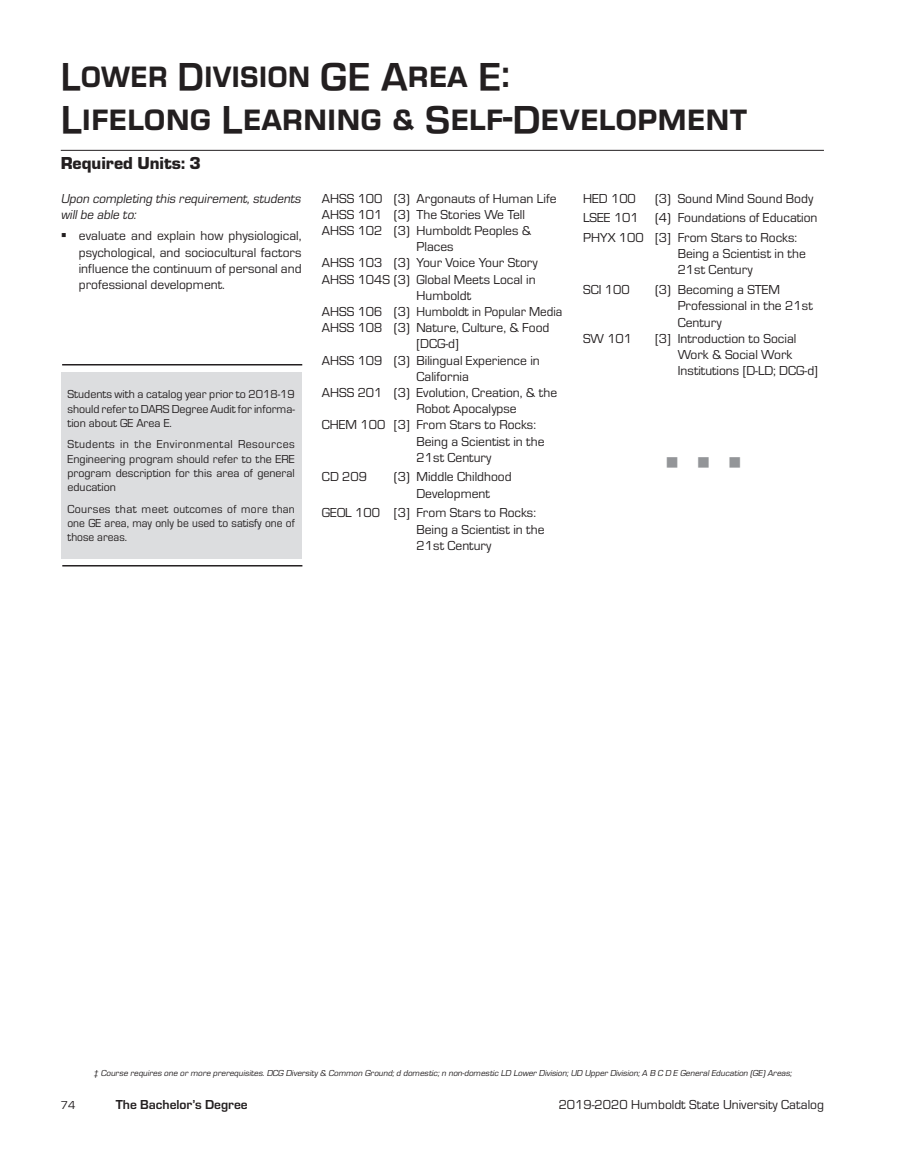
<style>
.page{position:relative;width:905px;height:1161px;background:#fff}
.page>*{position:absolute;margin:0;border:0;box-sizing:border-box;transform-origin:0 0}
.title_3__24ptBoL{font:700 36px "Eurostile DCD";color:#231f20}
.title_3__24ptBoL-2{font:700 36px "Eurostile DCD";color:#231f20;scale:.94 1}
.head_4__9ptBL{font:900 18px "Eurostile T";color:#231f20}
.ge_stack{font:18px "Wingdings";color:#939598}
.ge_stack-2{font:13.5px/16.2px "Eurostile T";color:#231f20}
.head_4__9ptBL-2{font:italic 13.5px/16.2px "Eurostile T";color:#231f20}
.t1{font:700 13.5px "Eurostile T";color:#231f20}
.callout{font:12px/14.4px "Eurostile T";color:#231f20;text-align:justify}
.t2{font:italic 9px "Eurostile T";color:#231f20}
</style>
<div class="page">
<hr style="left:61px;top:150px;width:763px;height:1px;background:#231f20">
<div style="left:61px;top:372px;width:240px;height:186px;background:#dcdddf"></div>
<hr style="left:62px;top:364px;width:240px;height:2px;background:#231f20">
<hr style="left:62px;top:565px;width:240px;height:2px;background:#231f20">
<p class="title_3__24ptBoL-2" style="left:61px;top:54px;width:479px">Lower Division GE Area E:</p>
<p class="title_3__24ptBoL" style="left:61px;top:97px;width:688px">Lifelong Learning &amp; Self-Development</p>
<p class="head_4__9ptBL" style="left:61px;top:153px;width:142px">Required Units: 3</p>
<p class="head_4__9ptBL-2" style="left:61px;top:190px;width:244px">Upon completing this requirement, students will be able to:</p>
<p class="ge_stack-2" style="left:79px;top:228px;width:224px;text-align:justify">evaluate and explain how physiological, psychological, and sociocultural factors influence the continuum of personal and professional development.</p>
<p class="ge_stack-2" style="left:322px;top:190px;width:236px">AHSS 100 (3) Argonauts of Human Life</p>
<p class="ge_stack-2" style="left:322px;top:207px;width:204px">AHSS 101 (3) The Stories We Tell</p>
<p class="ge_stack-2" style="left:416px;top:223px;width:116px;text-indent:-94px">AHSS 102 (3) Humboldt Peoples &amp;<br>Places</p>
<p class="ge_stack-2" style="left:322px;top:255px;width:217px">AHSS 103 (3) Your Voice Your Story</p>
<p class="ge_stack-2" style="left:416px;top:271px;width:121px;text-indent:-94px">AHSS 104S (3) Global Meets Local in<br>Humboldt</p>
<p class="ge_stack-2" style="left:322px;top:304px;width:242px">AHSS 106 (3) Humboldt in Popular Media</p>
<p class="ge_stack-2" style="left:322px;top:320px;width:229px;text-align:center">AHSS 108 (3) Nature, Culture, &amp; Food [DCG-d]</p>
<p class="ge_stack-2" style="left:416px;top:352px;width:125px;text-indent:-94px">AHSS 109 (3) Bilingual Experience in<br>California</p>
<p class="ge_stack-2" style="left:416px;top:385px;width:142px;text-indent:-94px">AHSS 201 (3) Evolution, Creation, &amp; the<br>Robot Apocalypse</p>
<p class="ge_stack-2" style="left:416px;top:417px;width:130px;text-indent:-94px">CHEM 100 [3] From Stars to Rocks:<br>Being a Scientist in the<br>21st Century</p>
<p class="ge_stack-2" style="left:322px;top:469px;width:47px">CD 209</p>
<p class="ge_stack-2" style="left:394px;top:469px;width:119px;text-align:center">(3) Middle Childhood<br>Development</p>
<p class="ge_stack-2" style="left:416px;top:505px;width:130px;text-indent:-94px">GEOL 100 [3] From Stars to Rocks:<br>Being a Scientist in the<br>21st Century</p>
<p class="ge_stack-2" style="left:583px;top:190px;width:54px">HED 100</p>
<p class="ge_stack-2" style="left:655px;top:190px;width:160px">(3) Sound Mind Sound Body</p>
<p class="ge_stack-2" style="left:583px;top:210px;width:236px">LSEE 101 (4) Foundations of Education</p>
<p class="ge_stack-2" style="left:677px;top:230px;width:130px;text-indent:-94px">PHYX 100 [3] From Stars to Rocks:<br>Being a Scientist in the<br>21st Century</p>
<p class="ge_stack-2" style="left:583px;top:282px;width:48px">SCI 100</p>
<p class="ge_stack-2" style="left:655px;top:282px;width:126px">(3) Becoming a STEM</p>
<p class="ge_stack-2" style="left:677px;top:298px;width:137px">Professional in the 21st<br>Century</p>
<p class="ge_stack-2" style="left:583px;top:330px;width:51px">SW 101</p>
<p class="ge_stack-2" style="left:677px;top:330px;width:142px;text-indent:-23px">[3] Introduction to Social<br>Work &amp; Social Work<br>Institutions [D-LD; DCG-d]</p>
<p class="callout" style="left:67px;top:387px;width:229px">Students with a catalog year prior to 2018-19 should refer to DARS Degree Audit for informa&shy;tion about GE Area E.</p>
<p class="callout" style="left:67px;top:437px;width:229px">Students in the Environmental Resources Engineering program should refer to the ERE program description for this area of general education</p>
<p class="callout" style="left:67px;top:502px;width:229px">Courses that meet outcomes of more than one GE area, may only be used to satisfy one of those areas.</p>
<p class="ge_stack" style="left:665px;top:453px;width:16px">■■■</p>
<p class="t2" style="left:93px;top:1068px;width:702px">‡ Course requires one or more prerequisites.DCG Diversity &amp; Common Ground;d domestic;n non-domestic LD Lower Division;UD Upper Division;A B C D E GeneralEducation (GE)Areas;</p>
<p class="callout" style="left:61px;top:1098px;width:16px">74</p>
<p class="t1" style="left:116px;top:1098px;width:133px">The Bachelor’s Degree</p>
<p class="ge_stack-2" style="left:558px;top:1096px;width:267px">2019-2020 Humboldt State University Catalog</p>
</div>
